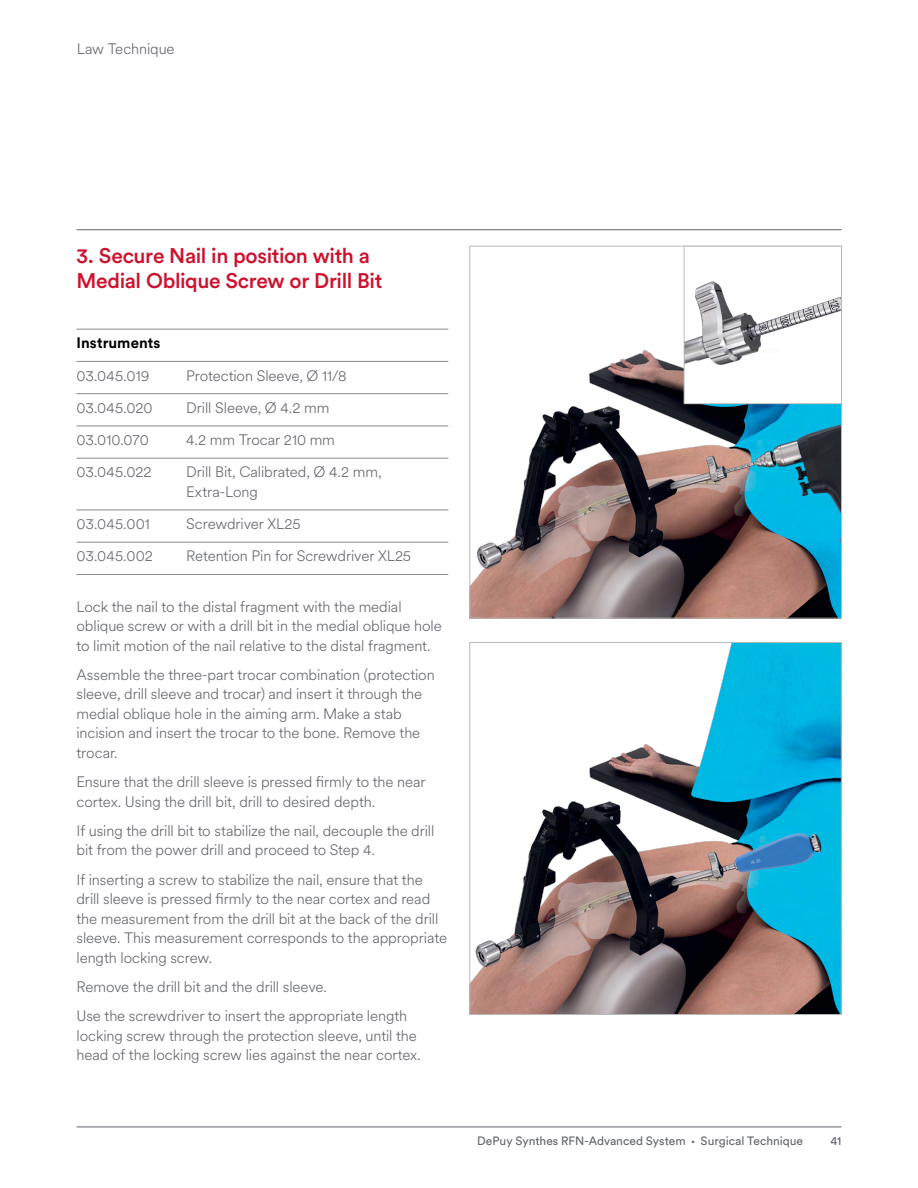
<style>
.page{position:relative;width:918px;height:1188px;background:#fff}
.page>*{position:absolute;margin:0;border:0;box-sizing:border-box;transform-origin:0 0}
.t1{font:500 21px/25.5px "J&J Circular";letter-spacing:-.02em;color:#cd122d}
.t2{font:300 15px/19.5px "J&J Circular";letter-spacing:-.01em;color:#61646a}
.t3{font:700 15px "J&J Circular";letter-spacing:.005em;color:#000}
.t4{font:12px "J&J Circular";color:#61646a}
.s1{font-family:"Myriad Pro"}
</style>
<div class="page">
<hr style="left:77px;top:229px;width:765px;height:1px;background:#61646a">
<hr style="left:77px;top:1127px;width:764px;height:1px;background:#61646a">
<img style="left:472px;top:248px;width:368px;height:368px">
<img style="left:472px;top:644px;width:368px;height:369px">
<div style="left:470px;top:642px;width:372px;height:373px;border:1px solid #b9babb"></div>
<hr style="left:77px;top:329px;width:371px;height:1px;background:#878a8e">
<hr style="left:77px;top:361px;width:371px;height:1px;background:#878a8e">
<hr style="left:77px;top:393px;width:371px;height:1px;background:#878a8e">
<hr style="left:77px;top:426px;width:371px;height:1px;background:#878a8e">
<hr style="left:77px;top:458px;width:371px;height:1px;background:#878a8e">
<hr style="left:77px;top:510px;width:371px;height:1px;background:#878a8e">
<hr style="left:77px;top:542px;width:371px;height:1px;background:#878a8e">
<hr style="left:77px;top:574px;width:371px;height:1px;background:#878a8e">
<img style="left:686px;top:248px;width:154px;height:154px">
<div style="left:684px;top:246px;width:158px;height:158px;border:1px solid #b9babb"></div>
<p class="t2" style="left:77px;top:38px;width:99px">Law Technique</p>
<h1 class="t1" style="left:77px;top:242px;width:307px">3. Secure Nail in position with a<br>Medial Oblique Screw or Drill Bit</h1>
<p class="t3" style="left:77px;top:333px;width:85px">Instruments</p>
<p class="t2" style="left:77px;top:365px;width:74px">03.045.019</p>
<p class="t2" style="left:186px;top:365px;width:162px">Protection Sleeve, Ø 11/8</p>
<p class="t2" style="left:77px;top:397px;width:78px">03.045.020</p>
<p class="t2" style="left:186px;top:397px;width:145px">Drill Sleeve, Ø 4.2 mm</p>
<p class="t2" style="left:77px;top:430px;width:74px">03.010.070</p>
<p class="t2" style="left:186px;top:430px;width:150px">4.2 mm Trocar 210 mm</p>
<p class="t2" style="left:77px;top:462px;width:77px">03.045.022</p>
<p class="t2" style="left:186px;top:462px;width:197px">Drill Bit, Calibrated, Ø 4.2 mm,<br>Extra-Long</p>
<p class="t2" style="left:77px;top:514px;width:75px">03.045.001</p>
<p class="t2" style="left:186px;top:514px;width:116px">Screwdriver XL25</p>
<p class="t2" style="left:77px;top:546px;width:78px">03.045.002</p>
<p class="t2" style="left:186px;top:546px;width:226px">Retention Pin for Screwdriver XL25</p>
<p class="t2" style="left:77px;top:596px;width:367px">Lock the nail to the distal fragment with the medial oblique screw or with a drill bit in the medial oblique hole to limit motion of the nail relative to the distal fragment.</p>
<p class="t2" style="left:77px;top:664px;width:360px">Assemble the three-part trocar combination (protection sleeve, drill sleeve and trocar) and insert it through the medial oblique hole in the aiming arm. Make a stab incision and insert the trocar to the bone. Remove the trocar.</p>
<p class="t2" style="left:77px;top:771px;width:351px">Ensure that the drill sleeve is pressed firmly to the near cortex. Using the drill bit, drill to desired depth.</p>
<p class="t2" style="left:77px;top:820px;width:359px">If using the drill bit to stabilize the nail, decouple the drill bit from the power drill and proceed to Step 4.</p>
<p class="t2" style="left:77px;top:869px;width:372px">If inserting a screw to stabilize the nail, ensure that the drill sleeve is pressed firmly to the near cortex and read the measurement from the drill bit at the back of the drill sleeve. This measurement corresponds to the appropriate length locking screw.</p>
<p class="t2" style="left:77px;top:971px;width:332px;line-height:29.2px">Remove the drill bit and the drill sleeve.<br>Use the screwdriver to insert the appropriate length</p>
<p class="t2" style="left:77px;top:1025px;width:346px">locking screw through the protection sleeve, until the head of the locking screw lies against the near cortex.</p>
<p class="t4" style="left:477px;top:1133px;width:327px">DePuy Synthes RFN-Advanced System <span class="s1">•</span> Surgical Technique</p>
<p class="t4" style="left:831px;top:1133px;width:12px">41</p>
</div>
